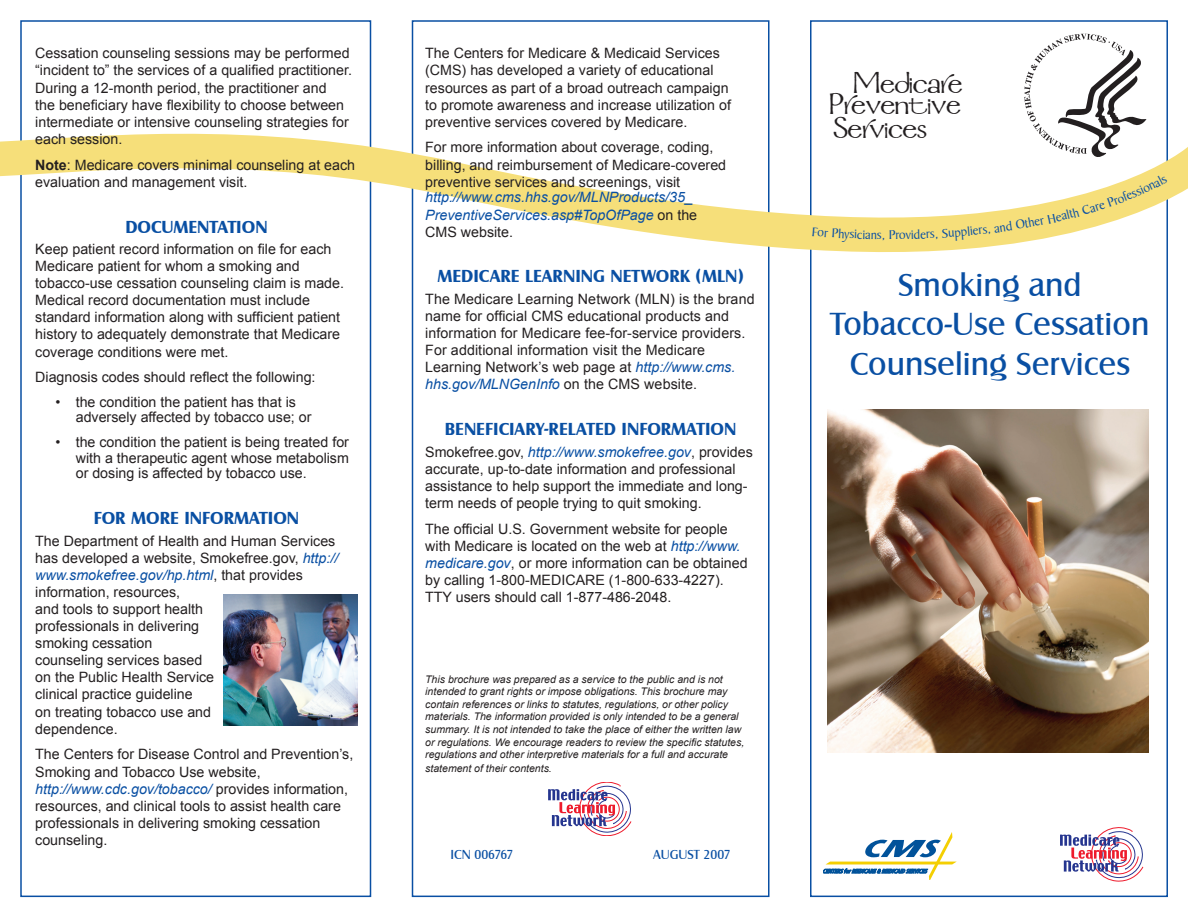
<style>
.page{position:relative;width:1188px;height:918px;background:#fff}
.page>*{position:absolute;margin:0;border:0;box-sizing:border-box;transform-origin:0 0}
.t1{font:33px/39.6px "Castle T";color:#094fa3;text-align:center}
.t2{font:27px/21.1px "Mordred";color:#231f20;text-align:right}
.t3{font:700 18px "Castle T";color:#094fa3}
.t4{font:14.25px/17.1px "Arial";color:#231f20}
.t5{font:italic 14.25px/17.1px "Arial";color:#094fa3}
.t6{font:13.5px "Castle T";color:#094fa3}
.t7{font:13.5px "Baker Signet BT";color:#094fa3}
.t8{font:italic 10.5px/12.6px "Arial";color:#231f20}
.s1{font-weight:700}
.s2{font-style:italic;color:#094fa3}
.s3{font-style:normal;color:#231f20}
</style>
<div class="page">
<div style="left:20px;top:20px;width:351px;height:877px;border:2px solid #094fa3"></div>
<div style="left:412px;top:20px;width:358px;height:877px;border:2px solid #094fa3"></div>
<div style="left:810px;top:20px;width:358px;height:877px;border:2px solid #094fa3"></div>
<svg style="left:0;top:118px;width:1188px;height:152px"></svg>
<img style="left:223px;top:595px;width:134px;height:130px">
<svg style="left:548px;top:782px;width:83px;height:54px"></svg>
<svg style="left:1024px;top:34px;width:123px;height:123px"></svg>
<img style="left:828px;top:410px;width:320px;height:343px">
<svg style="left:823px;top:832px;width:134px;height:47px"></svg>
<svg style="left:1060px;top:828px;width:83px;height:53px"></svg>
<svg style="left:812px;top:227px;width:53px;height:15px"></svg>
<svg style="left:900px;top:233px;width:11px;height:6px"></svg>
<svg style="left:930px;top:228px;width:38px;height:12px"></svg>
<svg style="left:983px;top:176px;width:185px;height:59px"></svg>
<p class="t4" style="left:35px;top:45px;width:318px">Cessation counseling sessions may be performed “incident to” the services of a qualified practitioner.<br>During a 12-month period, the practitioner and<br>the beneficiary have flexibility to choose between intermediate or intensive counseling strategies for each session.</p>
<p class="t4" style="left:35px;top:156px;width:321px"><span class="s1">Note</span>: Medicare covers minimal counseling at each evaluation and management visit.</p>
<p class="t3" style="left:125px;top:216px;width:144px">DOCUMENTATION</p>
<p class="t4" style="left:35px;top:241px;width:310px">Keep patient record information on file for each Medicare patient for whom a smoking and tobacco-use cessation counseling claim is made.<br>Medical record documentation must include standard information along with sufficient patient history to adequately demonstrate that Medicare coverage conditions were met.</p>
<p class="t4" style="left:35px;top:369px;width:282px">Diagnosis codes should reflect the following:</p>
<p class="t4" style="left:76px;top:394px;width:237px;line-height:15.8px;text-indent:-20px">• the condition the patient has that is adversely affected by tobacco use; or</p>
<p class="t4" style="left:76px;top:434px;width:275px;line-height:15.8px;text-align:justify;text-indent:-20px">• the condition the patient is being treated for with a therapeutic agent whose metabolism or dosing is affected by tobacco use.</p>
<p class="t3" style="left:94px;top:508px;width:207px">FOR MORE INFORMATION</p>
<p class="t4" style="left:35px;top:532px;width:305px">The Department of Health and Human Services has developed a website, Smokefree.gov, <span class="s2">http:// www.smokefree.gov/hp.html</span>, that provides information, resources,<br>and tools to support health<br>professionals in delivering<br>smoking cessation<br>counseling services based<br>on the Public Health Service<br>clinical practice guideline<br>on treating tobacco use and<br>dependence.</p>
<p class="t4" style="left:35px;top:746px;width:320px">The Centers for Disease Control and Prevention’s, Smoking and Tobacco Use website, <span class="s2">http://www.cdc.gov/tobacco/</span> provides information, resources, and clinical tools to assist health care professionals in delivering smoking cessation counseling.</p>
<p class="t4" style="left:425px;top:45px;width:307px">The Centers for Medicare &amp; Medicaid Services (CMS) has developed a variety of educational resources as part of a broad outreach campaign to promote awareness and increase utilization of preventive services covered by Medicare.</p>
<p class="t4" style="left:425px;top:139px;width:302px">For more information about coverage, coding, billing, and reimbursement of Medicare-covered preventive services and screenings, visit</p>
<p class="t5" style="left:425px;top:189px;width:273px">http://www.cms.hhs.gov/MLNProducts/35_<br>PreventiveServices.asp#TopOfPage <span class="s3">on the<br>CMS website.</span></p>
<p class="t3" style="left:437px;top:266px;width:308px">MEDICARE LEARNING NETWORK (MLN)</p>
<p class="t4" style="left:425px;top:290px;width:331px">The Medicare Learning Network (MLN) is the brand name for official CMS educational products and information for Medicare fee-for-service providers.<br>For additional information visit the Medicare Learning Network’s web page at <span class="s2">http://www.cms. hhs.gov/MLNGenInfo</span> on the CMS website.</p>
<p class="t3" style="left:445px;top:419px;width:293px">BENEFICIARY-RELATED INFORMATION</p>
<p class="t4" style="left:425px;top:443px;width:329px">Smokefree.gov, <span class="s2">http://www.smokefree.gov</span>, provides accurate, up-to-date information and professional assistance to help support the immediate and long&shy;term needs of people trying to quit smoking.</p>
<p class="t4" style="left:425px;top:520px;width:324px">The official U.S. Government website for people with Medicare is located on the web at <span class="s2">http://www. medicare.gov</span>, or more information can be obtained by calling 1-800-MEDICARE (1-800-633-4227).<br>TTY users should call 1-877-486-2048.</p>
<p class="t8" style="left:425px;top:673px;width:321px">This brochure was prepared as a service to the public and is not intended to grant rights or impose obligations. This brochure may contain references or links to statutes, regulations, or other policy materials. The information provided is only intended to be a general summary. It is not intended to take the place of either the written law or regulations. We encourage readers to review the specific statutes, regulations and other interpretive materials for a full and accurate</p>
<p class="t8" style="left:425px;top:763px;width:128px">statement of their contents.</p>
<p class="t6" style="left:451px;top:847px;width:64px">ICN 006767</p>
<p class="t6" style="left:653px;top:847px;width:79px">August 2007</p>
<p class="t2" style="left:830px;top:76px;width:134px">Medicare<br>Preventive</p>
<p class="t2" style="left:834px;top:122px;width:95px">Services</p>
<p class="t7" style="left:865px;top:227px;width:21px;rotate:1deg">ans,</p>
<p class="t7" style="left:889px;top:227px;width:12px">Pr</p>
<p class="t7" style="left:911px;top:227px;width:21px;rotate:-2deg">ider</p>
<p class="t7" style="left:966px;top:223px;width:17px;rotate:-6deg">lier</p>
<p class="t1" style="left:830px;top:265px;width:321px">Smoking and<br>Tobacco-Use Cessation<br>Counseling Services</p>
</div>
